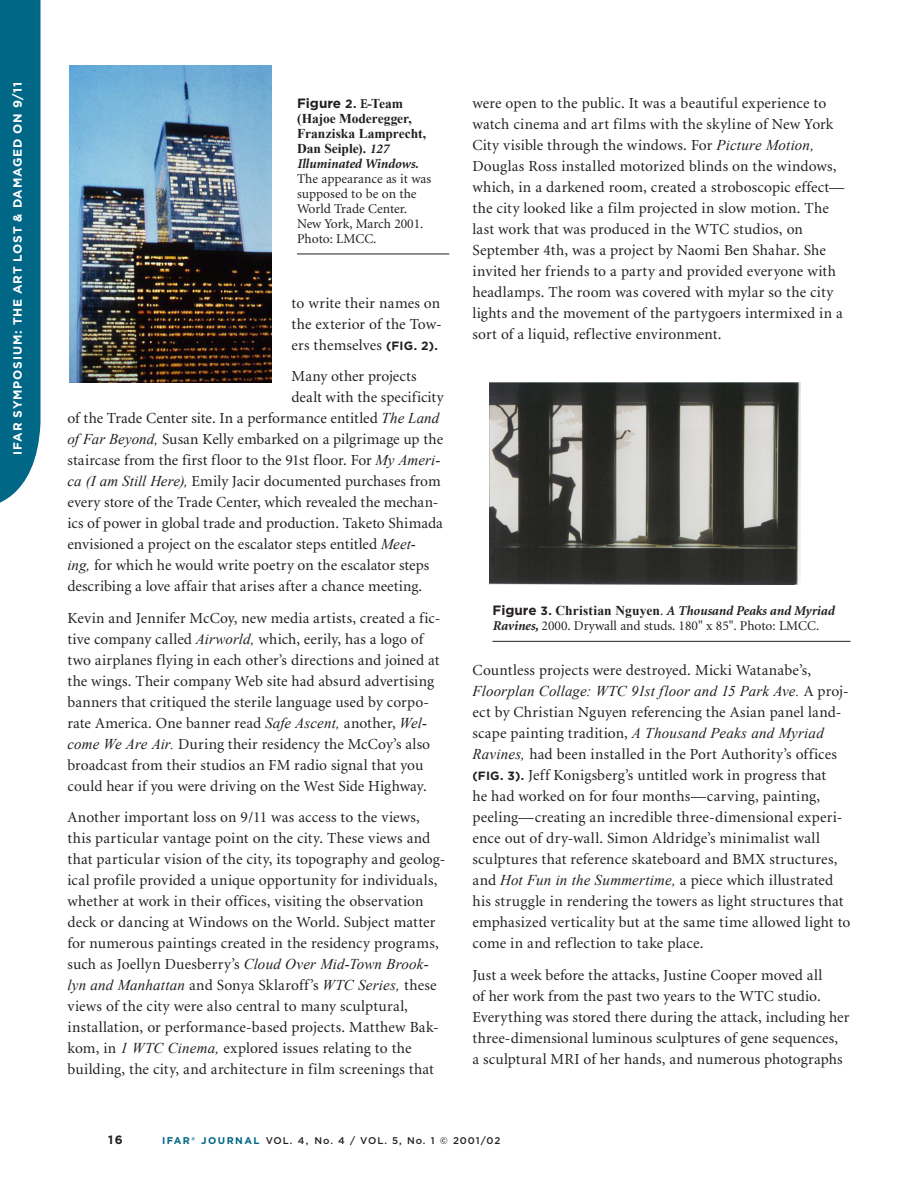
<style>
.page{position:relative;width:918px;height:1188px;background:#fff}
.page>*{position:absolute;margin:0;border:0;box-sizing:border-box;transform-origin:0 0}
.B1{font:15.3px/21px "Minion";letter-spacing:.01em;color:#231f20}
.B1-2{font:italic 15px "Times New Roman";letter-spacing:.01em;color:#231f20}
.t1{font:13.5px/15px "Minion";color:#231f20}
.t2{font:700 12px "Gotham";letter-spacing:.07em;color:#fff}
.t3{font:700 12px "Gotham";color:#231f20}
.t4{font:500 9.75px "Gotham";letter-spacing:.1em;color:#231f20}
.s1{font-family:"Gotham";font-weight:700}
.s2{font-family:"Gotham";font-weight:700;font-size:12px}
.s3{font-weight:700}
.s4{font-family:"Times New Roman";font-weight:700}
.s5{font-weight:700;font-style:italic}
.s6{font-family:"Times New Roman";font-style:italic;font-size:15px}
.s7{font-family:"Minion";font-style:normal;font-size:15.3px}
.s8{font-weight:700;color:#006786}
</style>
<div class="page">
<div style="left:0;top:0;width:41px;height:503px;background:#006786"></div>
<hr style="left:297px;top:254px;width:152px;height:1px;background:#231f20">
<hr style="left:493px;top:641px;width:357px;height:1px;background:#231f20">
<img style="left:69px;top:65px;width:202px;height:318px">
<img style="left:489px;top:382px;width:311px;height:202px">
<p class="t2" style="left:10px;top:455px;width:374px;rotate:-90deg">IFAR SYMPOSIUM: THE ART LOST &amp; DAMAGED ON 9/11</p>
<p class="t1" style="left:297px;top:97px;width:136px"><span class="s1">Figure</span> <span class="s2">2.</span> <span class="s3">E</span><span class="s4">-Team (Hajoe Moderegger,<br>Franziska Lamprecht,<br>Dan Seiple).</span> <span class="s5">127<br>Illuminated Windows.<br></span>The appearance as it was supposed to be on the<br>World Trade Center.<br>New York, March 2001.<br>Photo: LMCC.</p>
<p class="B1" style="left:292px;top:293px;width:152px;text-align:justify">to write their names on the exterior of the Tow&shy;ers themselves <span class="s2">(FIG. 2).</span></p>
<p class="B1" style="left:292px;top:366px;width:127px">Many other projects</p>
<p class="B1" style="left:292px;top:387px;width:154px">dealt with the specificity</p>
<p class="B1" style="left:68px;top:408px;width:373px">of the Trade Center site. In a performance entitled <span class="s6">The Land</span></p>
<p class="B1" style="left:68px;top:429px;width:377px"><span class="s6">of Far Beyond,</span> Susan Kelly embarked on a pilgrimage up the</p>
<p class="B1" style="left:68px;top:450px;width:374px">staircase from the first floor to the 91st floor. For <span class="s6">My Ameri-</span></p>
<p class="B1" style="left:68px;top:471px;width:375px"><span class="s6">ca (I am Still Here),</span> Emily Jacir documented purchases from</p>
<p class="B1" style="left:68px;top:492px;width:373px">every store of the Trade Center, which revealed the mechan-</p>
<p class="B1" style="left:68px;top:513px;width:377px">ics of power in global trade and production. Taketo Shimada</p>
<p class="B1" style="left:68px;top:534px;width:350px">envisioned a project on the escalator steps entitled <span class="s6">Meet-</span></p>
<p class="B1" style="left:68px;top:555px;width:363px"><span class="s6">ing,</span> for which he would write poetry on the escalator steps</p>
<p class="B1" style="left:68px;top:576px;width:356px">describing a love affair that arises after a chance meeting.</p>
<p class="B1" style="left:68px;top:608px;width:374px">Kevin and Jennifer McCoy, new media artists, created a fic&shy;tive company called <span class="s6">Airworld,</span> which, eerily, has a logo of two airplanes flying in each other’s directions and joined at the wings. Their company Web site had absurd advertising banners that critiqued the sterile language used by corpo&shy;rate America. One banner read <span class="s6">Safe Ascent,</span> another, <span class="s6">Wel&shy;come We Are Air.</span> During their residency the McCoy’s also broadcast from their studios an FM radio signal that you could hear if you were driving on the West Side Highway.</p>
<p class="B1" style="left:68px;top:807px;width:379px">Another important loss on 9/11 was access to the views, this particular vantage point on the city. These views and that particular vision of the city, its topography and geolog&shy;ical profile provided a unique opportunity for individuals, whether at work in their offices, visiting the observation deck or dancing at Windows on the World. Subject matter for numerous paintings created in the residency programs, such as Joellyn Duesberry’s <span class="s6">Cloud Over Mid-Town Brook-</span></p>
<p class="B1-2" style="left:68px;top:975px;width:371px">lyn and Manhattan <span class="s7">and Sonya Sklaroff’s</span> WTC Series, <span class="s7">these</span></p>
<p class="B1" style="left:68px;top:996px;width:373px">views of the city were also central to many sculptural, installation, or performance-based projects. Matthew Bak&shy;kom, in <span class="s6">1 WTC Cinema,</span> explored issues relating to the building, the city, and architecture in film screenings that</p>
<p class="B1" style="left:472px;top:93px;width:374px">were open to the public. It was a beautiful experience to watch cinema and art films with the skyline of New York City visible through the windows. For <span class="s6">Picture Motion, </span>Douglas Ross installed motorized blinds on the windows, which, in a darkened room, created a stroboscopic effect— the city looked like a film projected in slow motion. The last work that was produced in the WTC studios, on September 4th, was a project by Naomi Ben Shahar. She invited her friends to a party and provided everyone with headlamps. The room was covered with mylar so the city lights and the movement of the partygoers intermixed in a sort of a liquid, reflective environment.</p>
<p class="t1" style="left:493px;top:604px;width:343px"><span class="s1">Figure</span> <span class="s2">3.</span> <span class="s4">Christian Nguyen</span>. <span class="s5">A Thousand Peaks and Myriad<br>Ravines,</span> 2000. Drywall and studs. 180" x 85". Photo: LMCC.</p>
<p class="B1" style="left:472px;top:660px;width:340px">Countless projects were destroyed. Micki Watanabe’s,</p>
<p class="B1-2" style="left:472px;top:681px;width:378px">Floorplan Collage: WTC 91st floor and 15 Park Ave. <span class="s7">A proj-</span></p>
<p class="B1" style="left:472px;top:702px;width:379px">ect by Christian Nguyen referencing the Asian panel land&shy;scape painting tradition, <span class="s6">A Thousand Peaks and Myriad Ravines,</span> had been installed in the Port Authority’s offices <span class="s2">(FIG. 3).</span> Jeff Konigsberg’s untitled work in progress that<br>he had worked on for four months—carving, painting, peeling—creating an incredible three-dimensional experi&shy;ence out of dry-wall. Simon Aldridge’s minimalist wall sculptures that reference skateboard and BMX structures, and <span class="s6">Hot Fun in the Summertime,</span> a piece which illustrated his struggle in rendering the towers as light structures that emphasized verticality but at the same time allowed light to come in and reflection to take place.</p>
<p class="B1" style="left:472px;top:965px;width:378px">Just a week before the attacks, Justine Cooper moved all<br>of her work from the past two years to the WTC studio.<br>Everything was stored there during the attack, including her three-dimensional luminous sculptures of gene sequences,<br>a sculptural MRI of her hands, and numerous photographs</p>
<p class="t3" style="left:108px;top:1131px;width:16px">16</p>
<p class="t4" style="left:162px;top:1134px;width:340px"><span class="s8">IFAR® JOURNAL</span> VOL. 4, No. 4 / VOL. 5, No. 1 © 2001/02</p>
</div>
